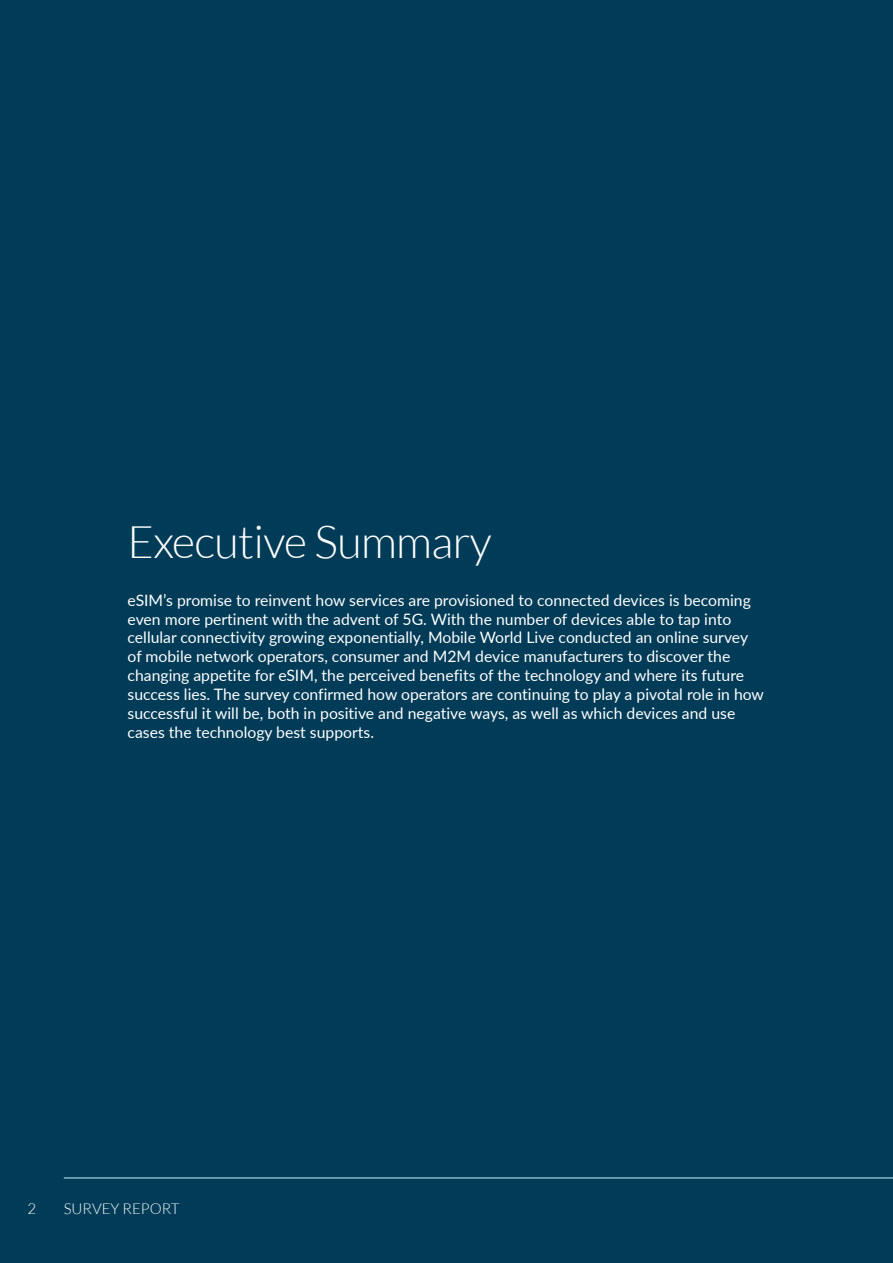
<style>
.page{position:relative;width:893px;height:1263px;background:#003b57}
.page>*{position:absolute;margin:0;border:0;box-sizing:border-box;transform-origin:0 0}
.t1{font:300 45px "Lato";letter-spacing:-.015em;color:#fff}
.t2{font:15.75px/18.9px "Lato";color:#fff}
.t3{font:300 15px "Lato";color:#fff}
</style>
<div class="page">
<hr style="left:64px;top:1177px;width:829px;height:2px;background:#88b4c8">
<p class="t1" style="left:128px;top:514px;width:366px">Executive Summary</p>
<p class="t2" style="left:128px;top:590px;width:638px">eSIM’s promise to reinvent how services are provisioned to connected devices is becoming even more pertinent with the advent of 5G. With the number of devices able to tap into cellular connectivity growing exponentially, Mobile World Live conducted an online survey of mobile network operators, consumer and M2M device manufacturers to discover the changing appetite for eSIM, the perceived benefits of the technology and where its future success lies. The survey confirmed how operators are continuing to play a pivotal role in how successful it will be, both in positive and negative ways, as well as which devices and use cases the technology best supports.</p>
<p class="t3" style="left:28px;top:1199px;width:10px">2</p>
<p class="t3" style="left:64px;top:1199px;width:117px">SURVEY REPORT</p>
</div>
